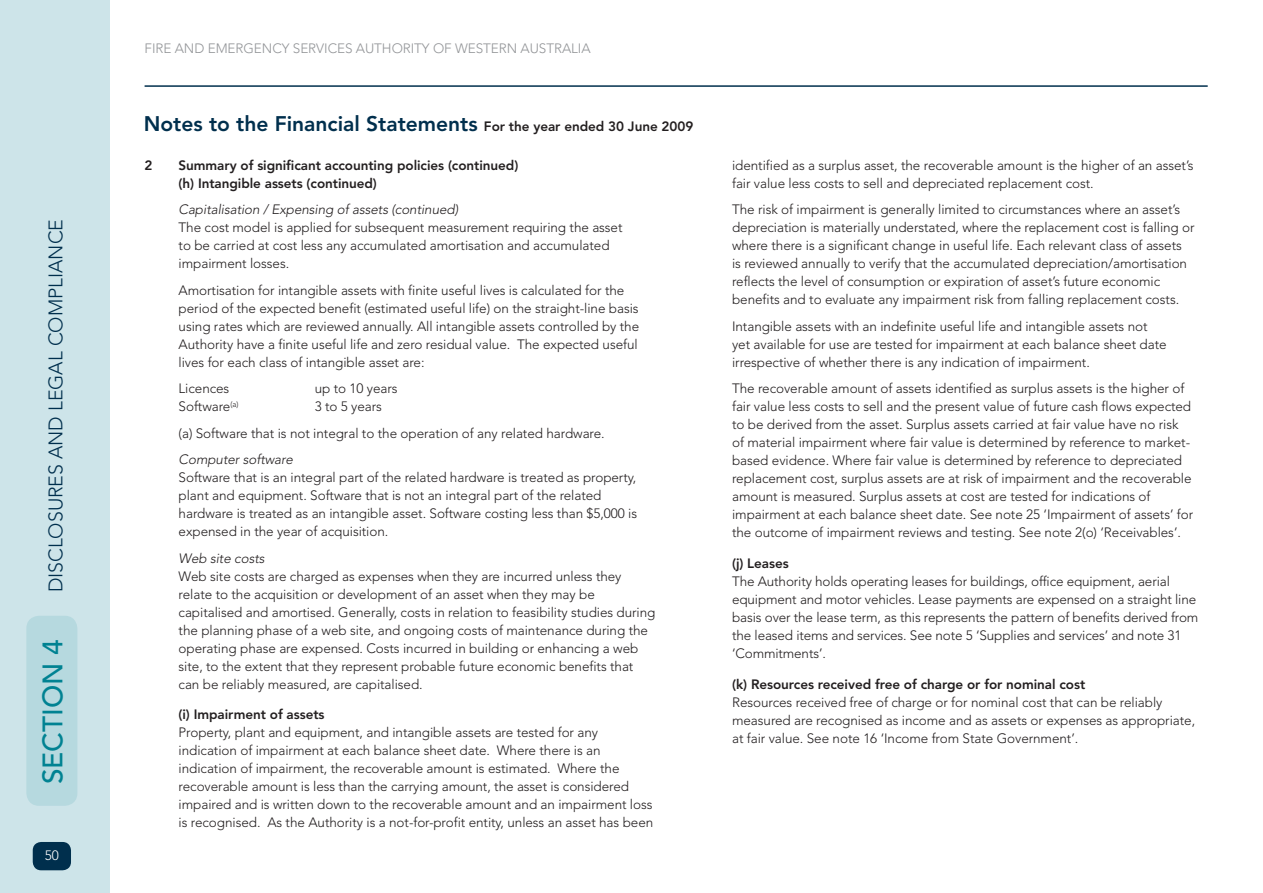
<style>
.page{position:relative;width:1263px;height:893px;background:#fff}
.page>*{position:absolute;margin:0;border:0;box-sizing:border-box;transform-origin:0 0}
.t1{font:500 28.05px "Avenir";color:#008292}
.t2{font:800 21px "Avenir";color:#002f4d}
.t3{font:300 19.5px "Avenir";color:#002f4d}
.t4{font:300 13.5px/18px "Avenir";letter-spacing:-.005em;color:#231f20}
.t5{font:800 13.5px/18px "Avenir";letter-spacing:-.005em;color:#231f20}
.t6{font:italic 300 13.5px "Avenir";letter-spacing:-.005em;color:#231f20}
.t7{font:300 13.5px "Avenir";letter-spacing:-.005em;color:#939598}
.t8{font:300 13.5px "Avenir";color:#fff}
.s1{font-size:13.5px;color:#231f20}
</style>
<div class="page">
<div style="left:0;top:0;width:109px;height:893px;background:#cde4e9"></div>
<div style="left:26px;top:616px;width:51px;height:190px;background:#b6d9df;border-radius:13px"></div>
<div style="left:33px;top:842px;width:38px;height:28px;background:#002f4d;border-radius:9px"></div>
<hr style="left:145px;top:85px;width:1063px;height:2px;background:#002f4d">
<h3 class="t3" style="left:44px;top:592px;width:375px;rotate:-90deg">DISCLOSURES AND LEGAL COMPLIANCE</h3>
<h1 class="t1" style="left:37px;top:784px;width:147px;rotate:-90deg">Section 4</h1>
<p class="t8" style="left:45px;top:848px;width:16px">50</p>
<p class="t7" style="left:145px;top:40px;width:447px">FIRE AND EMERGENCY SERVICES AUTHORITY OF WESTERN AUSTRALIA</p>
<h2 class="t2" style="left:144px;top:111px;width:551px">Notes to the Financial Statements <span class="s1">For the year ended 30 June 2009</span></h2>
<p class="t5" style="left:145px;top:156px;width:9px">2</p>
<p class="t5" style="left:179px;top:156px;width:341px">Summary of significant accounting policies (continued) (h) Intangible assets (continued)</p>
<p class="t6" style="left:179px;top:202px;width:281px">Capitalisation / Expensing of assets (continued)</p>
<p class="t4" style="left:179px;top:219px;width:445px">The cost model is applied for subsequent measurement requiring the asset to be carried at cost less any accumulated amortisation and accumulated impairment losses.</p>
<p class="t4" style="left:179px;top:281px;width:462px">Amortisation for intangible assets with finite useful lives is calculated for the period of the expected benefit (estimated useful life) on the straight-line basis using rates which are reviewed annually. All intangible assets controlled by the Authority have a finite useful life and zero residual value. The expected useful lives for each class of intangible asset are:</p>
<p class="t4" style="left:179px;top:380px;width:52px">Licences</p>
<p class="t4" style="left:315px;top:380px;width:84px">up to 10 years</p>
<p class="t4" style="left:179px;top:398px;width:61px">Software<sup>(a)</sup></p>
<p class="t4" style="left:179px;top:393px;width:428px;line-height:26.5px;text-indent:136px">3 to 5 years<br>(a) Software that is not integral to the operation of any related hardware.</p>
<p class="t6" style="left:179px;top:452px;width:116px">Computer software</p>
<p class="t4" style="left:179px;top:469px;width:460px">Software that is an integral part of the related hardware is treated as property, plant and equipment. Software that is not an integral part of the related hardware is treated as an intangible asset. Software costing less than $5,000 is expensed in the year of acquisition.</p>
<p class="t6" style="left:179px;top:550px;width:87px">Web site costs</p>
<p class="t4" style="left:179px;top:567px;width:478px">Web site costs are charged as expenses when they are incurred unless they relate to the acquisition or development of an asset when they may be capitalised and amortised. Generally, costs in relation to feasibility studies during the planning phase of a web site, and ongoing costs of maintenance during the operating phase are expensed. Costs incurred in building or enhancing a web site, to the extent that they represent probable future economic benefits that can be reliably measured, are capitalised.</p>
<p class="t5" style="left:179px;top:706px;width:147px">(i) Impairment of assets</p>
<p class="t4" style="left:179px;top:724px;width:476px">Property, plant and equipment, and intangible assets are tested for any indication of impairment at each balance sheet date. Where there is an indication of impairment, the recoverable amount is estimated. Where the recoverable amount is less than the carrying amount, the asset is considered impaired and is written down to the recoverable amount and an impairment loss is recognised. As the Authority is a not-for-profit entity, unless an asset has been</p>
<p class="t4" style="left:732px;top:156px;width:463px">identified as a surplus asset, the recoverable amount is the higher of an asset’s fair value less costs to sell and depreciated replacement cost.</p>
<p class="t4" style="left:732px;top:200px;width:464px">The risk of impairment is generally limited to circumstances where an asset’s depreciation is materially understated, where the replacement cost is falling or where there is a significant change in useful life. Each relevant class of assets<br>is reviewed annually to verify that the accumulated depreciation/amortisation reflects the level of consumption or expiration of asset’s future economic benefits and to evaluate any impairment risk from falling replacement costs.</p>
<p class="t4" style="left:732px;top:317px;width:436px">Intangible assets with an indefinite useful life and intangible assets not yet available for use are tested for impairment at each balance sheet date irrespective of whether there is any indication of impairment.</p>
<p class="t4" style="left:732px;top:379px;width:463px">The recoverable amount of assets identified as surplus assets is the higher of fair value less costs to sell and the present value of future cash flows expected to be derived from the asset. Surplus assets carried at fair value have no risk of material impairment where fair value is determined by reference to market&shy;based evidence. Where fair value is determined by reference to depreciated replacement cost, surplus assets are at risk of impairment and the recoverable amount is measured. Surplus assets at cost are tested for indications of impairment at each balance sheet date. See note 25 ‘Impairment of assets’ for the outcome of impairment reviews and testing. See note 2(o) ‘Receivables’.</p>
<p class="t5" style="left:732px;top:554px;width:58px">(j) Leases</p>
<p class="t4" style="left:732px;top:572px;width:468px">The Authority holds operating leases for buildings, office equipment, aerial equipment and motor vehicles. Lease payments are expensed on a straight line basis over the lease term, as this represents the pattern of benefits derived from the leased items and services. See note 5 ‘Supplies and services’ and note 31 ‘Commitments’.</p>
<p class="t5" style="left:732px;top:675px;width:355px">(k) Resources received free of charge or for nominal cost</p>
<p class="t4" style="left:732px;top:693px;width:465px">Resources received free of charge or for nominal cost that can be reliably measured are recognised as income and as assets or expenses as appropriate, at fair value. See note 16 ‘Income from State Government’.</p>
</div>
